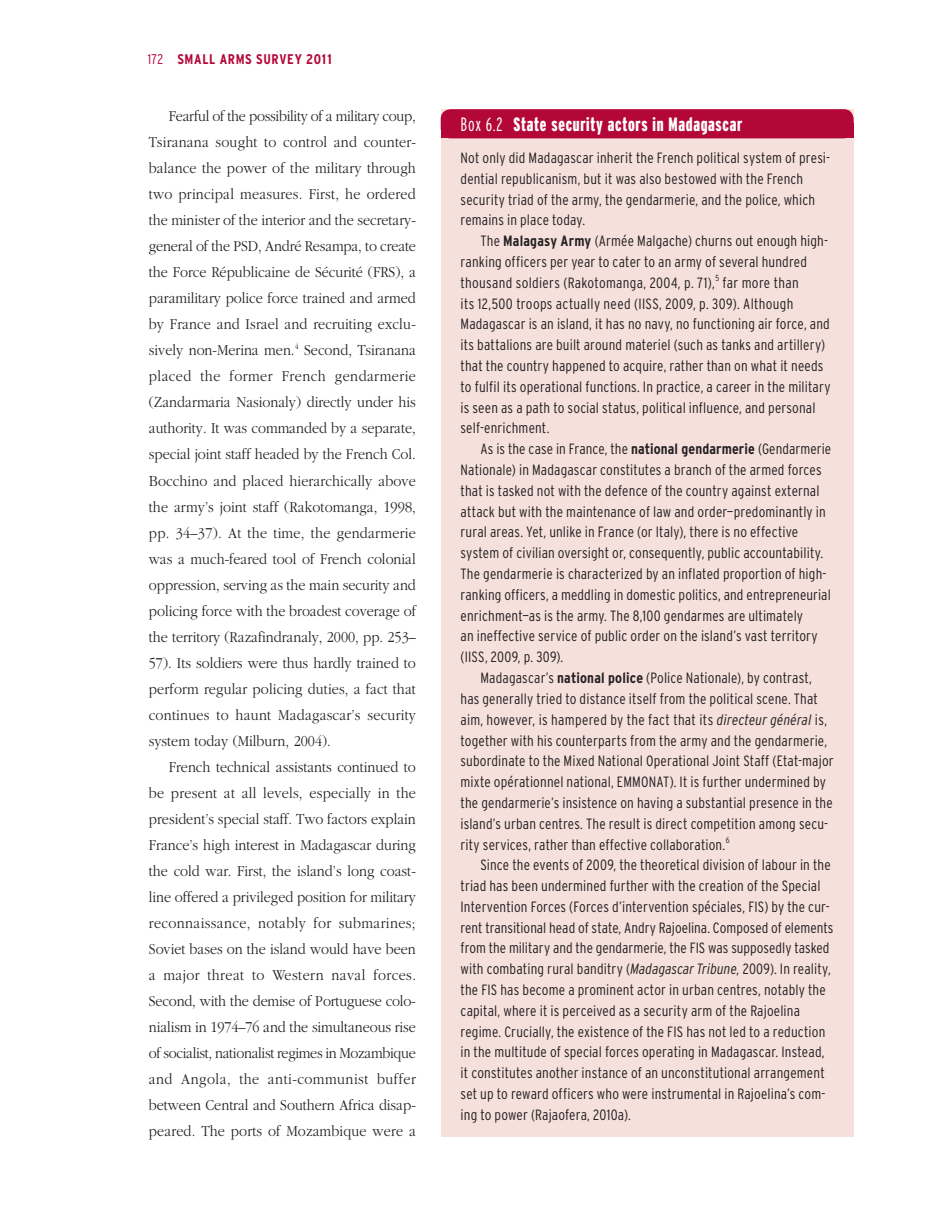
<style>
.page{position:relative;width:938px;height:1221px;background:#fff}
.page>*{position:absolute;margin:0;border:0;box-sizing:border-box;transform-origin:0 0}
.t1{font:900 extra-condensed 19.25px "Interstate";letter-spacing:.035em;color:#fff}
.t2{font:300 15.75px/26.1px "Garamond";letter-spacing:.01em;color:#231f20;text-align:justify;scale:.9 1}
.t3{font:300 condensed 14.88px/20.8px "Interstate";letter-spacing:.01em;color:#231f20}
.t4{font:700 condensed 14px "Interstate";letter-spacing:.045em;color:#b30738}
.s1{font-weight:300}
.s2{font-weight:700}
.s3{font-style:italic}
</style>
<div class="page">
<div style="left:441px;top:109px;width:412px;height:1027px;background:#f5e0dc"></div>
<div style="left:441px;top:109px;width:412px;height:29px;background:#b30738;border-radius:10px"></div>
<p class="t4" style="left:148px;top:53px;width:186px"><span class="s1">172</span> SMALL ARMS SURVEY 2011</p>
<p class="t2" style="left:149px;top:104px;width:298px;text-indent:20px">Fearful of the possibility of a military coup, Tsiranana sought to control and counter&shy;balance the power of the military through two principal measures. First, he ordered the minister of the interior and the secretary&shy;general of the PSD, André Resampa, to create the Force Républicaine de Sécurité (FRS), a paramilitary police force trained and armed by France and Israel and recruiting exclu&shy;sively non-Merina men.<sup>4</sup> Second, Tsiranana placed the former French gendarmerie (Zandarmaria Nasionaly) directly under his authority. It was commanded by a separate, special joint staff headed by the French Col.<br>Bocchino and placed hierarchically above the army’s joint staff (Rakotomanga, 1998, pp. 34–37). At the time, the gendarmerie was a much-feared tool of French colonial oppression, serving as the main security and policing force with the broadest coverage of the territory (Razafindranaly, 2000, pp. 253– 57). Its soldiers were thus hardly trained to perform regular policing duties, a fact that continues to haunt Madagascar’s security system today (Milburn, 2004).</p>
<p class="t2" style="left:149px;top:755px;width:298px;text-indent:20px">French technical assistants continued to be present at all levels, especially in the president’s special staff. Two factors explain France’s high interest in Madagascar during the cold war. First, the island’s long coast&shy;line offered a privileged position for military reconnaissance, notably for submarines; Soviet bases on the island would have been a major threat to Western naval forces.<br>Second, with the demise of Portuguese colo&shy;nialism in 1974–76 and the simultaneous rise of socialist, nationalist regimes in Mozambique and Angola, the anti-communist buffer between Central and Southern Africa disap&shy;peared. The ports of Mozambique were a</p>
<p class="t1" style="left:460px;top:115px;width:283px"><span class="s1">Box 6.2</span> State security actors in Madagascar</p>
<p class="t3" style="left:460px;top:148px;width:371px">Not only did Madagascar inherit the French political system of presi&shy;dential republicanism, but it was also bestowed with the French security triad of the army, the gendarmerie, and the police, which remains in place today.</p>
<p class="t3" style="left:460px;top:232px;width:371px;text-indent:20px">The <span class="s2">Malagasy Army</span> (Armée Malgache) churns out enough high&shy;ranking officers per year to cater to an army of several hundred thousand soldiers (Rakotomanga, 2004, p. 71),<sup>5</sup> far more than<br>its 12,500 troops actually need (IISS, 2009, p. 309). Although Madagascar is an island, it has no navy, no functioning air force, and its battalions are built around materiel (such as tanks and artillery) that the country happened to acquire, rather than on what it needs to fulfil its operational functions. In practice, a career in the military is seen as a path to social status, political influence, and personal self-enrichment.</p>
<p class="t3" style="left:460px;top:439px;width:372px;text-indent:20px">As is the case in France, the <span class="s2">national gendarmerie</span> (Gendarmerie Nationale) in Madagascar constitutes a branch of the armed forces that is tasked not with the defence of the country against external attack but with the maintenance of law and order—predominantly in rural areas. Yet, unlike in France (or Italy), there is no effective system of civilian oversight or, consequently, public accountability.<br>The gendarmerie is characterized by an inflated proportion of high&shy;ranking officers, a meddling in domestic politics, and entrepreneurial enrichment—as is the army. The 8,100 gendarmes are ultimately<br>an ineffective service of public order on the island’s vast territory (IISS, 2009, p. 309).</p>
<p class="t3" style="left:460px;top:668px;width:374px;text-indent:20px">Madagascar’s <span class="s2">national police</span> (Police Nationale), by contrast, has generally tried to distance itself from the political scene. That aim, however, is hampered by the fact that its <span class="s3">directeur général</span> is, together with his counterparts from the army and the gendarmerie, subordinate to the Mixed National Operational Joint Staff (Etat-major mixte opérationnel national, EMMONAT). It is further undermined by the gendarmerie’s insistence on having a substantial presence in the island’s urban centres. The result is direct competition among secu&shy;rity services, rather than effective collaboration.<sup>6</sup></p>
<p class="t3" style="left:460px;top:855px;width:374px;text-indent:20px">Since the events of 2009, the theoretical division of labour in the triad has been undermined further with the creation of the Special Intervention Forces (Forces d’intervention spéciales, FIS) by the cur&shy;rent transitional head of state, Andry Rajoelina. Composed of elements from the military and the gendarmerie, the FIS was supposedly tasked with combating rural banditry (<span class="s3">Madagascar Tribune,</span> 2009). In reality, the FIS has become a prominent actor in urban centres, notably the capital, where it is perceived as a security arm of the Rajoelina regime. Crucially, the existence of the FIS has not led to a reduction in the multitude of special forces operating in Madagascar. Instead, it constitutes another instance of an unconstitutional arrangement set up to reward officers who were instrumental in Rajoelina’s com&shy;ing to power (Rajaofera, 2010a).</p>
</div>
